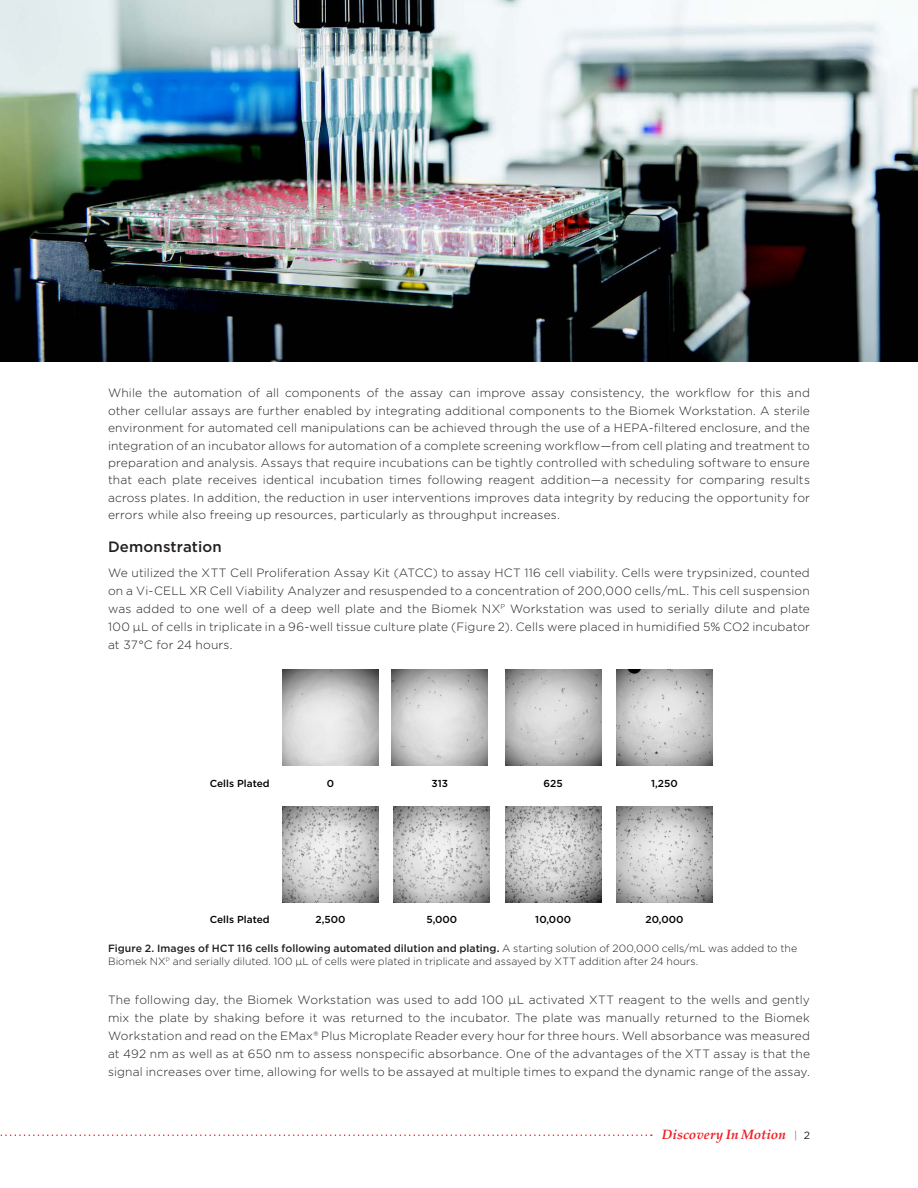
<style>
.page{position:relative;width:918px;height:1188px;background:#fff}
.page>*{position:absolute;margin:0;border:0;box-sizing:border-box;transform-origin:0 0}
.Doc_-_Header{font:500 15px "Gotham";letter-spacing:.01em;color:#231f20}
.Doc_-_Title{font:italic 700 13.5px "Palatino Linotype";color:#ee1d23}
.Doc_-_Body{font:300 12px/18px "Gotham";letter-spacing:.015em;color:#231f20;text-align:justify}
.Doc_-_Fig_Table{font:300 10.5px/13.5px "Gotham";color:#231f20}
.t1{font:500 10.2px "Gotham";color:#000}
.s1{font-weight:500}
.s2{font-family:"Gotham";font-weight:400;font-style:normal;font-size:10.5px;color:#7e868d}
.s3{font-family:"Gotham";font-weight:400;font-style:normal;font-size:10.5px;color:#231f20}
</style>
<div class="page">
<img style="left:0;top:0;width:918px;height:362px">
<svg style="left:0;top:1134px;width:652px;height:2px"></svg>
<img style="left:282px;top:670px;width:97px;height:96px">
<img style="left:392px;top:670px;width:96px;height:96px">
<img style="left:505px;top:670px;width:96px;height:96px">
<img style="left:616px;top:670px;width:97px;height:96px">
<img style="left:282px;top:806px;width:97px;height:97px">
<img style="left:394px;top:806px;width:96px;height:97px">
<img style="left:505px;top:806px;width:96px;height:97px">
<img style="left:616px;top:806px;width:97px;height:97px">
<p class="Doc_-_Body" style="left:108px;top:384px;width:704px;line-height:17.4px">While the automation of all components of the assay can improve assay consistency, the workflow for this and other cellular assays are further enabled by integrating additional components to the Biomek Workstation. A sterile environment for automated cell manipulations can be achieved through the use of a HEPA-filtered enclosure, and the integration of an incubator allows for automation of a complete screening workflow—from cell plating and treatment to preparation and analysis. Assays that require incubations can be tightly controlled with scheduling software to ensure that each plate receives identical incubation times following reagent addition—a necessity for comparing results across plates. In addition, the reduction in user interventions improves data integrity by reducing the opportunity for errors while also freeing up resources, particularly as throughput increases.</p>
<p class="Doc_-_Header" style="left:108px;top:537px;width:115px">Demonstration</p>
<p class="Doc_-_Body" style="left:108px;top:563px;width:704px">We utilized the XTT Cell Proliferation Assay Kit (ATCC) to assay HCT 116 cell viability. Cells were trypsinized, counted on a Vi-CELL XR Cell Viability Analyzer and resuspended to a concentration of 200,000 cells/mL. This cell suspension was added to one well of a deep well plate and the Biomek NX<sup>P</sup> Workstation was used to serially dilute and plate 100 μL of cells in triplicate in a 96-well tissue culture plate (Figure 2). Cells were placed in humidified 5% CO2 incubator at 37°C for 24 hours.</p>
<p class="t1" style="left:210px;top:776px;width:61px">Cells Plated</p>
<p class="t1" style="left:327px;top:776px;width:9px">0</p>
<p class="t1" style="left:432px;top:776px;width:18px">313</p>
<p class="t1" style="left:544px;top:776px;width:21px">625</p>
<p class="t1" style="left:651px;top:776px;width:28px">1,250</p>
<p class="t1" style="left:210px;top:913px;width:61px">Cells Plated</p>
<p class="t1" style="left:316px;top:913px;width:31px">2,500</p>
<p class="t1" style="left:426px;top:913px;width:32px">5,000</p>
<p class="t1" style="left:535px;top:913px;width:37px">10,000</p>
<p class="t1" style="left:646px;top:913px;width:39px">20,000</p>
<p class="Doc_-_Fig_Table" style="left:108px;top:941px;width:691px"><span class="s1">Figure 2. Images of HCT 116 cells following automated dilution and plating.</span> A starting solution of 200,000 cells/mL was added to the<br>Biomek NX<sup>P</sup> and serially diluted. 100 μL of cells were plated in triplicate and assayed by XTT addition after 24 hours.</p>
<p class="Doc_-_Body" style="left:108px;top:991px;width:704px">The following day, the Biomek Workstation was used to add 100 μL activated XTT reagent to the wells and gently mix the plate by shaking before it was returned to the incubator. The plate was manually returned to the Biomek Workstation and read on the EMax® Plus Microplate Reader every hour for three hours. Well absorbance was measured at 492 nm as well as at 650 nm to assess nonspecific absorbance. One of the advantages of the XTT assay is that the signal increases over time, allowing for wells to be assayed at multiple times to expand the dynamic range of the assay.</p>
<p class="Doc_-_Title" style="left:662px;top:1124px;width:150px">Discovery In Motion <span class="s2">|</span> <span class="s3">2</span></p>
</div>
